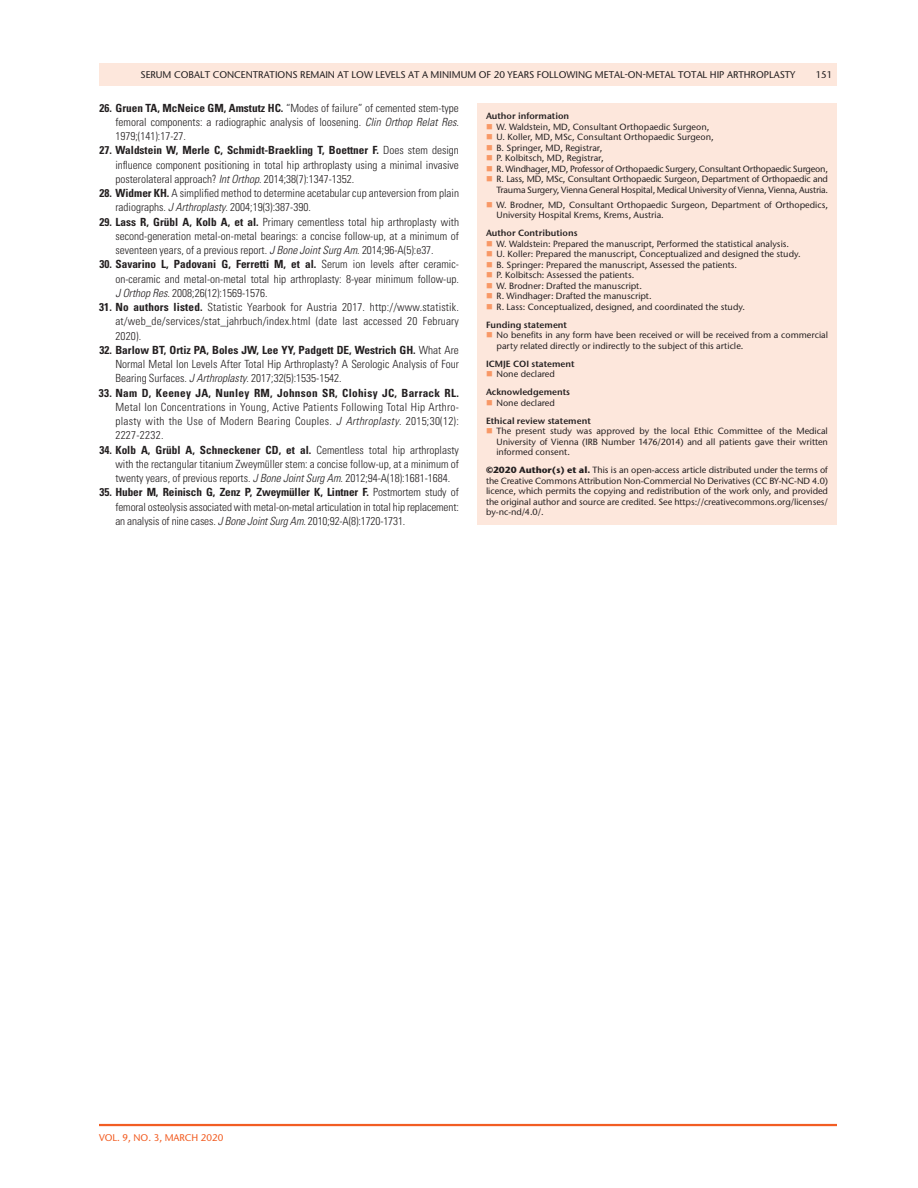
<style>
.page{position:relative;width:918px;height:1188px;background:#fff}
.page>*{position:absolute;margin:0;border:0;box-sizing:border-box;transform-origin:0 0}
.t1{font:300 condensed 11.25px/14.2px "Univers LT Std";color:#231f20;text-align:justify}
.t2{font:700 condensed 11.25px "Univers LT Std";letter-spacing:.025em;color:#231f20}
.t3{font:500 9.75px "Stone Sans ITC Pro";color:#231f20}
.t4{font:500 9.75px "Stone Sans ITC Pro";color:#f25d23}
.t5{font:500 9px/10.5px "Stone Sans ITC Pro";color:#231f20}
.t6{font:500 9px/10.5px "Stone Sans ITC Pro";letter-spacing:-.02em;color:#231f20}
.t7{font:600 9px "Stone Sans ITC Pro";color:#231f20}
.s1{font-weight:700}
.s2{font-style:italic}
</style>
<div class="page">
<div style="left:99px;top:63px;width:738px;height:23px;background:#fde7dc"></div>
<hr style="left:99px;top:1124px;width:738px;height:2px;background:#f25d23">
<div style="left:477px;top:104px;width:360px;height:421px;background:#fde7dc"></div>
<p class="t3" style="left:140px;top:68px;width:112px">Serum cobalt concentrat</p>
<p class="t3" style="left:275px;top:68px;width:250px">ions remain at low levels at a m in imum of 20 years</p>
<p class="t3" style="left:537px;top:68px;width:197px">followin g m etal-on-m etal total h ip arthr</p>
<p class="t3" style="left:756px;top:68px;width:41px">oplasty</p>
<p class="t3" style="left:816px;top:68px;width:18px">151</p>
<p class="t1" style="left:115px;top:101px;width:345px;text-indent:-16px"><span class="s1">26. Gruen TA, McNeice GM, Amstutz HC.</span> “Modes of failure” of cemented stem-type femoral components: a radiographic analysis of loosening. <span class="s2">Clin Orthop Relat Res</span>.<br>1979;(141):17-27.</p>
<p class="t1" style="left:115px;top:143px;width:345px;text-indent:-16px"><span class="s1">27. Waldstein W, Merle C, Schmidt-Braekling T, Boettner F.</span> Does stem design influence component positioning in total hip arthroplasty using a minimal invasive posterolateral approach? <span class="s2">Int Orthop</span>. 2014;38(7):1347-1352.</p>
<p class="t1" style="left:115px;top:186px;width:345px;text-indent:-16px"><span class="s1">28. Widmer KH.</span> A simplified method to determine acetabular cup anteversion from plain radiographs. <span class="s2">J Arthroplasty</span>. 2004;19(3):387-390.</p>
<p class="t1" style="left:115px;top:215px;width:345px;text-indent:-16px"><span class="s1">29. Lass R, Grübl A, Kolb A, et al.</span> Primary cementless total hip arthroplasty with second-generation metal-on-metal bearings: a concise follow-up, at a minimum of seventeen years, of a previous report. <span class="s2">J Bone Joint Surg Am</span>. 2014;96-A(5):e37.</p>
<p class="t1" style="left:115px;top:257px;width:345px;text-indent:-16px"><span class="s1">30. Savarino L, Padovani G, Ferretti M, et al.</span> Serum ion levels after ceramic&shy;on-ceramic and metal-on-metal total hip arthroplasty: 8-year minimum follow-up.<br><span class="s2">J Orthop Res</span>. 2008;26(12):1569-1576.</p>
<p class="t1" style="left:115px;top:300px;width:345px;text-indent:-16px"><span class="s1">31. No authors listed.</span> Statistic Yearbook for Austria 2017. http://www.statistik. at/web_de/services/stat_jahrbuch/index.html (date last accessed 20 February 2020).</p>
<p class="t1" style="left:115px;top:343px;width:345px;text-indent:-16px"><span class="s1">32. Barlow BT, Ortiz PA, Boles JW, Lee YY, Padgett DE, Westrich GH.</span> What Are Normal Metal Ion Levels After Total Hip Arthroplasty? A Serologic Analysis of Four Bearing Surfaces. <span class="s2">J Arthroplasty</span>. 2017;32(5):1535-1542.</p>
<p class="t2" style="left:99px;top:386px;width:362px">33. Nam D, Keeney JA, Nunley RM, Johnson SR, Clohisy JC, Barrack RL.</p>
<p class="t1" style="left:115px;top:400px;width:345px">Metal Ion Concentrations in Young, Active Patients Following Total Hip Arthro&shy;plasty with the Use of Modern Bearing Couples. <span class="s2">J Arthroplasty</span>. 2015;30(12):<br>2227-2232.</p>
<p class="t1" style="left:115px;top:443px;width:345px;text-indent:-16px"><span class="s1">34. Kolb A, Grübl A, Schneckener CD, et al.</span> Cementless total hip arthroplasty with the rectangular titanium Zweymüller stem: a concise follow-up, at a minimum of twenty years, of previous reports. <span class="s2">J Bone Joint Surg Am</span>. 2012;94-A(18):1681-1684.</p>
<p class="t1" style="left:115px;top:485px;width:345px;text-indent:-16px"><span class="s1">35. Huber M, Reinisch G, Zenz P, Zweymüller K, Lintner F.</span> Postmortem study of femoral osteolysis associated with metal-on-metal articulation in total hip replacement: an analysis of nine cases. <span class="s2">J Bone Joint Surg Am</span>. 2010;92-A(8):1720-1731.</p>
<p class="t7" style="left:486px;top:110px;width:85px">Author information</p>
<p class="t6" style="left:497px;top:121px;width:333px">W. Waldstein, MD, Consultant Orthopaedic Surgeon,<br>U. Koller, MD, MSc, Consultant Orthopaedic Surgeon,<br>B. Springer, MD, Registrar,<br>P. Kolbitsch, MD, Registrar,<br>R. Windhager, MD, Professor of Orthopaedic Surgery, Consultant Orthopaedic Surgeon, R. Lass, MD, MSc, Consultant Orthopaedic Surgeon, Department of Orthopaedic and Trauma Surgery, Vienna General Hospital, Medical University of Vienna, Vienna, Austria.</p>
<p class="t5" style="left:497px;top:199px;width:333px">W. Brodner, MD, Consultant Orthopaedic Surgeon, Department of Orthopedics,<br>University Hospital Krems, Krems, Austria.</p>
<p class="t7" style="left:486px;top:227px;width:93px">Author Contributions</p>
<p class="t5" style="left:497px;top:238px;width:306px">W. Waldstein: Prepared the manuscript, Performed the statistical analysis.<br>U. Koller: Prepared the manuscript, Conceptualized and designed the study.<br>B. Springer: Prepared the manuscript, Assessed the patients.<br>P. Kolbitsch: Assessed the patients.<br>W. Brodner: Drafted the manuscript.<br>R. Windhager: Drafted the manuscript.<br>R. Lass: Conceptualized, designed, and coordinated the study.</p>
<p class="t7" style="left:486px;top:319px;width:83px">Funding statement</p>
<p class="t5" style="left:497px;top:330px;width:333px">No benefits in any form have been received or will be received from a commercial party related directly or indirectly to the subject of this article.</p>
<p class="t7" style="left:486px;top:358px;width:90px">ICMJE COI statement</p>
<p class="t5" style="left:497px;top:369px;width:60px">None declared</p>
<p class="t7" style="left:486px;top:386px;width:86px">Acknowledgements</p>
<p class="t5" style="left:497px;top:397px;width:60px">None declared</p>
<p class="t7" style="left:486px;top:415px;width:106px">Ethical review statement</p>
<p class="t5" style="left:497px;top:426px;width:333px;text-align:justify">The present study was approved by the local Ethic Committee of the Medical University of Vienna (I RB Number 1476/2014) and all patients gave their written informed consent.</p>
<p class="t5" style="left:486px;top:465px;width:344px;text-align:justify"><span class="s1">©2020 Author(s) et al.</span> This is an open-access article distributed under the terms of the Creative Commons Attribution Non-Commercial No Derivatives (CC BY-NC-ND 4.0) licence, which permits the copying and redistribution of the work only, and provided the original author and source are credited. See https://creativecommons.org/licenses/ by-nc-nd/4.0/.</p>
<p class="t4" style="left:99px;top:1132px;width:126px">vol. 9, No. 3, MARCH 2020</p>
</div>
